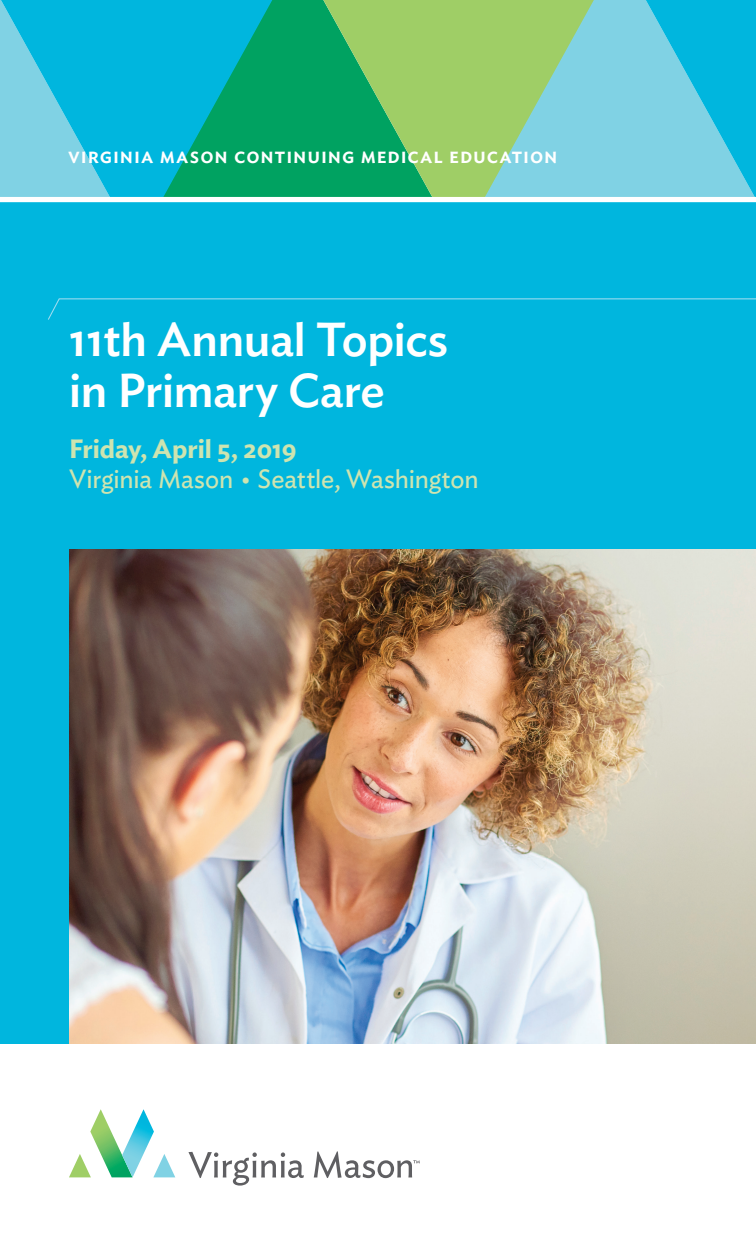
<style>
.page{position:relative;width:756px;height:1260px;background:#fff}
.page>*{position:absolute;margin:0;border:0;box-sizing:border-box;transform-origin:0 0}
.t1{font:500 47.25px/50.8px "Ideal Sans";color:#fff}
.t2{font:26.25px/29.8px "Ideal Sans";color:#cee4b0}
.t3{font:500 21.88px "Ideal Sans";letter-spacing:.04em;color:#fff}
.s1{font-weight:600}
.s2{font-size:21px}
</style>
<div class="page">
<div style="left:0;top:201px;width:756px;height:843px;background:#00b6de"></div>
<img style="left:69px;top:549px;width:687px;height:495px">
<svg style="left:48px;top:298px;width:708px;height:22px"></svg>
<div style="left:272px;top:0;width:51px;height:197px;background:#00a261"></div>
<svg style="left:1px;top:0;width:271px;height:197px;background:#19b7c6"></svg>
<svg style="left:323px;top:0;width:162px;height:197px;background:#69bf64"></svg>
<svg style="left:485px;top:0;width:161px;height:197px;background:#8bd0b7"></svg>
<svg style="left:646px;top:0;width:110px;height:197px;background:#41c4e1"></svg>
<div style="left:0;top:197px;width:756px;height:5px;background:#fff"></div>
<svg style="left:69px;top:1109px;width:106px;height:68px"></svg>
<svg style="left:188px;top:1152px;width:116px;height:34px"></svg>
<svg style="left:314px;top:1151px;width:106px;height:27px"></svg>
<p class="t3" style="left:68px;top:138px;width:491px">virginia mason continuing medical education</p>
<h1 class="t1" style="left:69px;top:311px;width:381px">11th Annual Topics in Primary Care</h1>
<p class="t2" style="left:69px;top:432px;width:411px"><span class="s1">Friday, April 5, 2019<br></span>Virginia Mason <span class="s2">•</span> Seattle, Washington</p>
</div>
